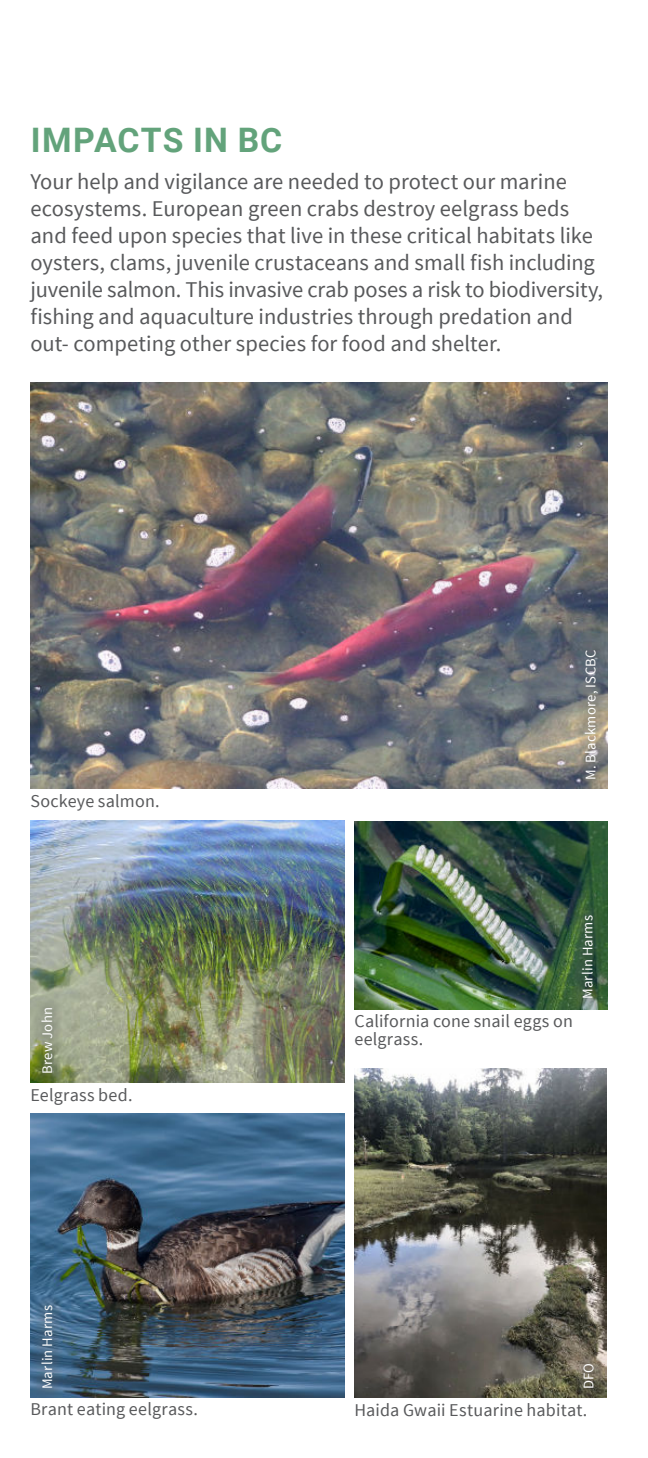
<style>
.page{position:relative;width:648px;height:1458px;background:#fff}
.page>*{position:absolute;margin:0;border:0;box-sizing:border-box;transform-origin:0 0}
.t1{font:700 33.75px "Roboto";letter-spacing:.035em;color:#63a37b}
.t2{font:22.5px/27px "Source Sans Pro";color:#58595b}
.t3{font:18px/18px "Source Sans Pro";letter-spacing:.01em;color:#58595b}
.t4{font:14.62px "Source Sans Pro";letter-spacing:.015em;color:#fff}
</style>
<div class="page">
<img style="left:354px;top:821px;width:254px;height:188px">
<div style="left:570px;top:903px;width:34px;height:108px;background:#58595b;opacity:.5"></div>
<img style="left:30px;top:383px;width:578px;height:406px">
<div style="left:575px;top:640px;width:34px;height:149px;background:#58595b;opacity:.5"></div>
<img style="left:354px;top:1068px;width:253px;height:330px">
<div style="left:574px;top:1354px;width:29px;height:44px;background:#58595b;opacity:.5"></div>
<img style="left:30px;top:821px;width:314px;height:262px">
<div style="left:32px;top:998px;width:30px;height:85px;background:#58595b;opacity:.5"></div>
<img style="left:30px;top:1113px;width:314px;height:285px">
<div style="left:32px;top:1296px;width:30px;height:102px;background:#58595b;opacity:.5"></div>
<h1 class="t1" style="left:31px;top:126px;width:253px">IMPACTS IN BC</h1>
<p class="t2" style="left:30px;top:170px;width:574px">Your help and vigilance are needed to protect our marine ecosystems. European green crabs destroy eelgrass beds and feed upon species that live in these critical habitats like oysters, clams, juvenile crustaceans and small fish including juvenile salmon. This invasive crab poses a risk to biodiversity, fishing and aquaculture industries through predation and out- competing other species for food and shelter.</p>
<p class="t3" style="left:30px;top:793px;width:131px">Sockeye salmon.</p>
<p class="t4" style="left:41px;top:1074px;width:69px;rotate:-90deg">Brew John</p>
<p class="t3" style="left:30px;top:1087px;width:104px">Eelgrass bed.</p>
<p class="t4" style="left:41px;top:1389px;width:86px;rotate:-90deg">Marlin Harms</p>
<p class="t3" style="left:30px;top:1401px;width:169px">Brant eating eelgrass.</p>
<p class="t4" style="left:585px;top:780px;width:132px;rotate:-90deg">M. Blackmore, ISCBC</p>
<p class="t3" style="left:354px;top:1014px;width:220px">California cone snail eggs on eelgrass.</p>
<p class="t4" style="left:582px;top:999px;width:86px;rotate:-90deg">Marlin Harms</p>
<p class="t4" style="left:583px;top:1389px;width:28px;rotate:-90deg">DFO</p>
<p class="t3" style="left:354px;top:1402px;width:235px">Haida Gwaii Estuarine habitat.</p>
</div>
